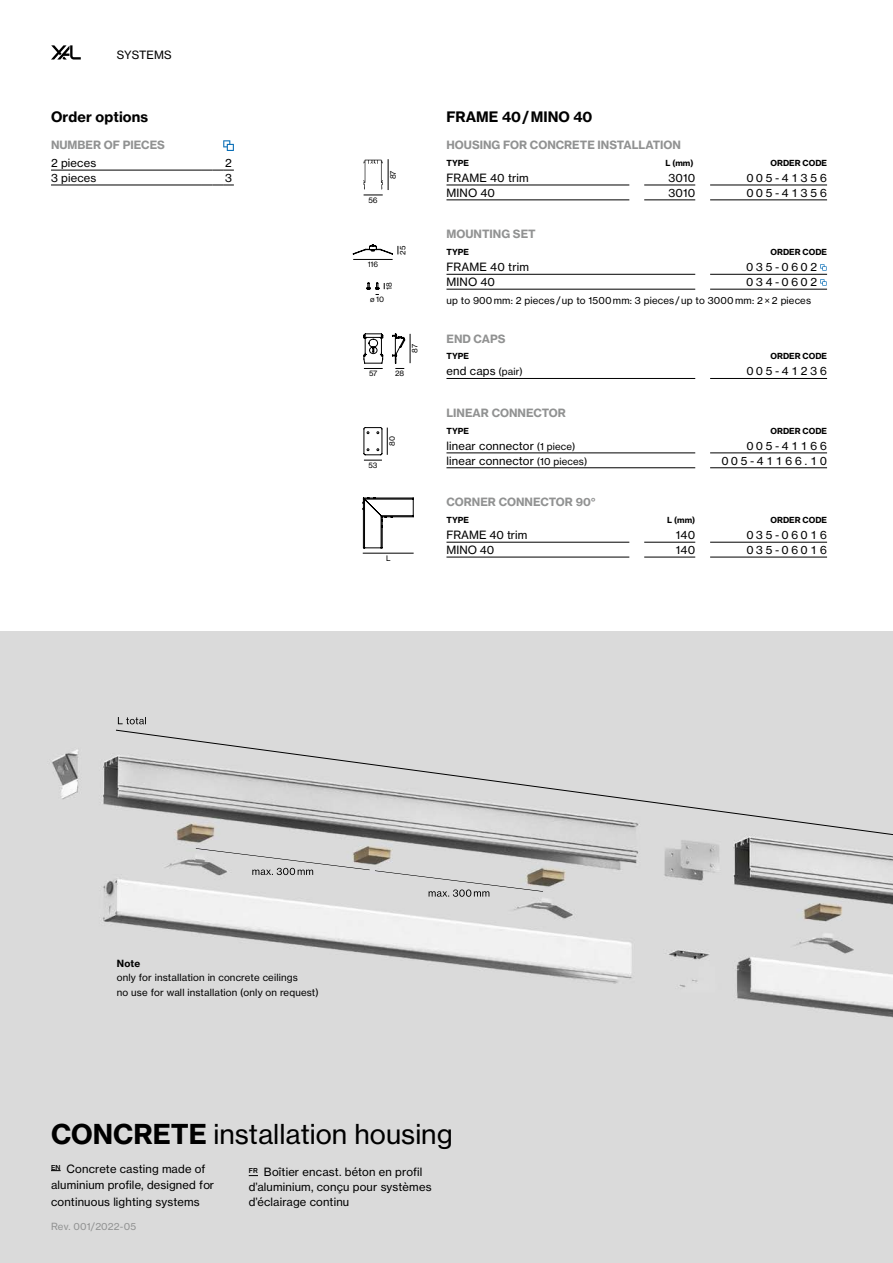
<style>
.page{position:relative;width:893px;height:1263px;background:#fff}
.page>*{position:absolute;margin:0;border:0;box-sizing:border-box;transform-origin:0 0}
.t1{font:27px "N Haas Grotesk TX Pro 55 Rg";color:#000}
.t2{font:14.25px "N Haas Grotesk TX Pro 75 Bd";color:#000}
.t3{font:11.25px/15px "N Haas Grotesk TX Pro 55 Rg";letter-spacing:.015em;color:#000}
.t4{font:11.25px "N Haas Grotesk TX Pro 75 Bd";color:#919292}
.t5{font:11.25px/15px "N Haas Grotesk TX Pro 55 Rg";letter-spacing:.2em;color:#000}
.t6{font:9.75px/14.9px "N Haas Grotesk TX Pro 55 Rg";letter-spacing:.015em;color:#000}
.t7{font:9.75px "N Haas Grotesk TX Pro 55 Rg";color:#919292}
.t8{font:9.75px "N Haas Grotesk TX Pro 75 Bd";color:#000}
.t9{font:8.25px "N Haas Grotesk TX Pro 75 Bd";color:#000}
.t10{font:7.65px "N Haas Grotesk TX Pro 55 Rg";color:#000}
.t11{font:7.5px "N Haas Grotesk TX Pro 55 Rg";letter-spacing:-.015em;color:#000}
.s1{font-size:9.75px}
.s2{font-family:"N Haas Grotesk TX Pro 75 Bd"}
</style>
<div class="page">
<div style="left:0;top:631px;width:893px;height:632px;background:#dadada"></div>
<img style="left:52px;top:717px;width:841px;height:301px">
<img style="left:118px;top:717px;width:28px;height:7px">
<img style="left:252px;top:870px;width:61px;height:5px">
<img style="left:429px;top:892px;width:60px;height:5px">
<img style="left:196px;top:848px;width:174px;height:22px">
<img style="left:375px;top:870px;width:168px;height:22px">
<svg style="left:115px;top:730px;width:778px;height:117px"></svg>
<hr style="left:51px;top:170px;width:151px;height:1px;background:#000">
<svg style="left:202px;top:170px;width:32px;height:1px"></svg>
<hr style="left:51px;top:185px;width:151px;height:1px;background:#000">
<svg style="left:202px;top:185px;width:32px;height:1px"></svg>
<hr style="left:446px;top:185px;width:183px;height:1px;background:#000">
<hr style="left:446px;top:200px;width:183px;height:1px;background:#000">
<hr style="left:446px;top:557px;width:183px;height:1px;background:#000">
<hr style="left:446px;top:542px;width:183px;height:1px;background:#000">
<hr style="left:446px;top:274px;width:249px;height:1px;background:#000">
<hr style="left:446px;top:289px;width:249px;height:1px;background:#000">
<hr style="left:644px;top:185px;width:51px;height:1px;background:#000">
<hr style="left:644px;top:200px;width:51px;height:1px;background:#000">
<hr style="left:644px;top:542px;width:51px;height:1px;background:#000">
<hr style="left:644px;top:557px;width:51px;height:1px;background:#000">
<hr style="left:710px;top:185px;width:117px;height:1px;background:#000">
<hr style="left:710px;top:200px;width:117px;height:1px;background:#000">
<hr style="left:710px;top:542px;width:117px;height:1px;background:#000">
<hr style="left:710px;top:557px;width:117px;height:1px;background:#000">
<hr style="left:710px;top:274px;width:117px;height:1px;background:#000">
<hr style="left:710px;top:289px;width:117px;height:1px;background:#000">
<svg style="left:820px;top:264px;width:7px;height:7px"></svg>
<svg style="left:820px;top:279px;width:7px;height:7px"></svg>
<hr style="left:388px;top:160px;width:1px;height:30px;background:#000">
<svg style="left:364px;top:160px;width:19px;height:36px"></svg>
<hr style="left:353px;top:259px;width:40px;height:1px;background:#000">
<svg style="left:353px;top:244px;width:46px;height:11px"></svg>
<svg style="left:367px;top:282px;width:18px;height:13px"></svg>
<hr style="left:446px;top:378px;width:249px;height:1px;background:#000">
<hr style="left:710px;top:378px;width:117px;height:1px;background:#000">
<svg style="left:364px;top:427px;width:24px;height:34px"></svg>
<svg style="left:363px;top:334px;width:48px;height:35px"></svg>
<hr style="left:363px;top:553px;width:50px;height:1px;background:#000">
<svg style="left:363px;top:497px;width:50px;height:51px"></svg>
<hr style="left:446px;top:453px;width:249px;height:1px;background:#000">
<hr style="left:446px;top:467px;width:249px;height:1px;background:#000">
<hr style="left:710px;top:453px;width:117px;height:1px;background:#000">
<hr style="left:710px;top:467px;width:117px;height:1px;background:#000">
<svg style="left:223px;top:140px;width:11px;height:11px"></svg>
<svg style="left:51px;top:45px;width:30px;height:15px"></svg>
<p class="t3" style="left:117px;top:48px;width:56px">SYSTEMS</p>
<p class="t2" style="left:51px;top:107px;width:99px">Order options</p>
<p class="t2" style="left:446px;top:107px;width:147px">FRAME 40/ MINO 40</p>
<p class="t4" style="left:51px;top:138px;width:115px">NUMBER OF PIECES</p>
<p class="t4" style="left:446px;top:138px;width:236px">HOUSING FOR CONCRETE INSTALLATION</p>
<p class="t3" style="left:51px;top:155px;width:47px">2 pieces</p>
<p class="t3" style="left:225px;top:155px;width:8px">2</p>
<p class="t3" style="left:51px;top:170px;width:47px">3 pieces</p>
<p class="t3" style="left:225px;top:170px;width:8px">3</p>
<p class="t10" style="left:368px;top:195px;width:11px">56</p>
<p class="t10" style="left:388px;top:179px;width:10px;rotate:-90deg">87</p>
<p class="t9" style="left:446px;top:158px;width:24px">TYPE</p>
<p class="t3" style="left:446px;top:170px;width:84px">FRAME 40 trim<br>MINO 40</p>
<p class="t9" style="left:665px;top:158px;width:30px">L (mm)</p>
<p class="t3" style="left:669px;top:170px;width:28px">3010<br>3010</p>
<p class="t9" style="left:770px;top:158px;width:58px">ORDER CODE</p>
<p class="t5" style="left:746px;top:170px;width:82px">005-41356<br>005-41356</p>
<p class="t4" style="left:446px;top:227px;width:91px">MOUNTING SET</p>
<p class="t11" style="left:398px;top:255px;width:10px;rotate:-90deg">25</p>
<p class="t9" style="left:446px;top:247px;width:24px">TYPE</p>
<p class="t9" style="left:770px;top:247px;width:58px">ORDER CODE</p>
<p class="t11" style="left:368px;top:260px;width:12px">116</p>
<p class="t11" style="left:384px;top:290px;width:9px;rotate:-90deg">18</p>
<p class="t3" style="left:446px;top:259px;width:84px">FRAME 40 trim<br>MINO 40</p>
<p class="t5" style="left:746px;top:259px;width:73px">035-0602<br>034-0602</p>
<p class="t11" style="left:370px;top:295px;width:16px">ø 10</p>
<p class="t6" style="left:446px;top:293px;width:366px">up to 900 mm: 2 pieces / up to 1500 mm: 3 pieces / up to 3000 mm: 2 × 2 pieces</p>
<p class="t11" style="left:369px;top:369px;width:10px">57</p>
<p class="t11" style="left:395px;top:369px;width:11px">28</p>
<p class="t11" style="left:410px;top:353px;width:10px;rotate:-90deg">87</p>
<p class="t4" style="left:446px;top:331px;width:61px">END CAPS</p>
<p class="t9" style="left:446px;top:351px;width:24px">TYPE</p>
<p class="t3" style="left:446px;top:364px;width:78px">end caps <span class="s1">(pair)</span></p>
<p class="t9" style="left:770px;top:351px;width:58px">ORDER CODE</p>
<p class="t3" style="left:746px;top:364px;width:82px">005-41236</p>
<p class="t4" style="left:446px;top:406px;width:121px">LINEAR CONNECTOR</p>
<p class="t11" style="left:368px;top:460px;width:10px">53</p>
<p class="t11" style="left:387px;top:446px;width:11px;rotate:-90deg">80</p>
<p class="t9" style="left:446px;top:426px;width:24px">TYPE</p>
<p class="t3" style="left:446px;top:438px;width:142px">linear connector <span class="s1">(1 piece) </span>linear connector <span class="s1">(10 pieces)</span></p>
<p class="t9" style="left:770px;top:426px;width:58px">ORDER CODE</p>
<p class="t5" style="left:721px;top:438px;width:107px;text-align:right">005-41166<br>005-41166.10</p>
<p class="t4" style="left:446px;top:495px;width:151px">CORNER CONNECTOR 90°</p>
<p class="t9" style="left:446px;top:515px;width:24px">TYPE</p>
<p class="t9" style="left:667px;top:515px;width:30px">L (mm)</p>
<p class="t9" style="left:770px;top:515px;width:58px">ORDER CODE</p>
<p class="t11" style="left:386px;top:553px;width:6px">L</p>
<p class="t3" style="left:446px;top:527px;width:82px">FRAME 40 trim<br>MINO 40</p>
<p class="t3" style="left:676px;top:527px;width:21px">140<br>140</p>
<p class="t5" style="left:746px;top:527px;width:82px">035-06016<br>035-06016</p>
<p class="t8" style="left:117px;top:957px;width:25px">Note</p>
<p class="t6" style="left:117px;top:970px;width:203px">only for installation in concrete ceilings<br>no use for wall installation (only on request)</p>
<h1 class="t1" style="left:51px;top:1117px;width:403px"><span class="s2">CONCRETE</span> installation housing</h1>
<p class="t3" style="left:51px;top:1161px;width:165px;line-height:16.4px"><sup>EN</sup> Concrete casting made of aluminium profile, designed for continuous lighting systems</p>
<p class="t7" style="left:51px;top:1221px;width:87px">Rev. 001/2022-05</p>
<p class="t3" style="left:249px;top:1164px;width:184px"><sup>FR</sup> Boîtier encast. béton en profil d’aluminium, conçu pour systèmes d’éclairage continu</p>
</div>
